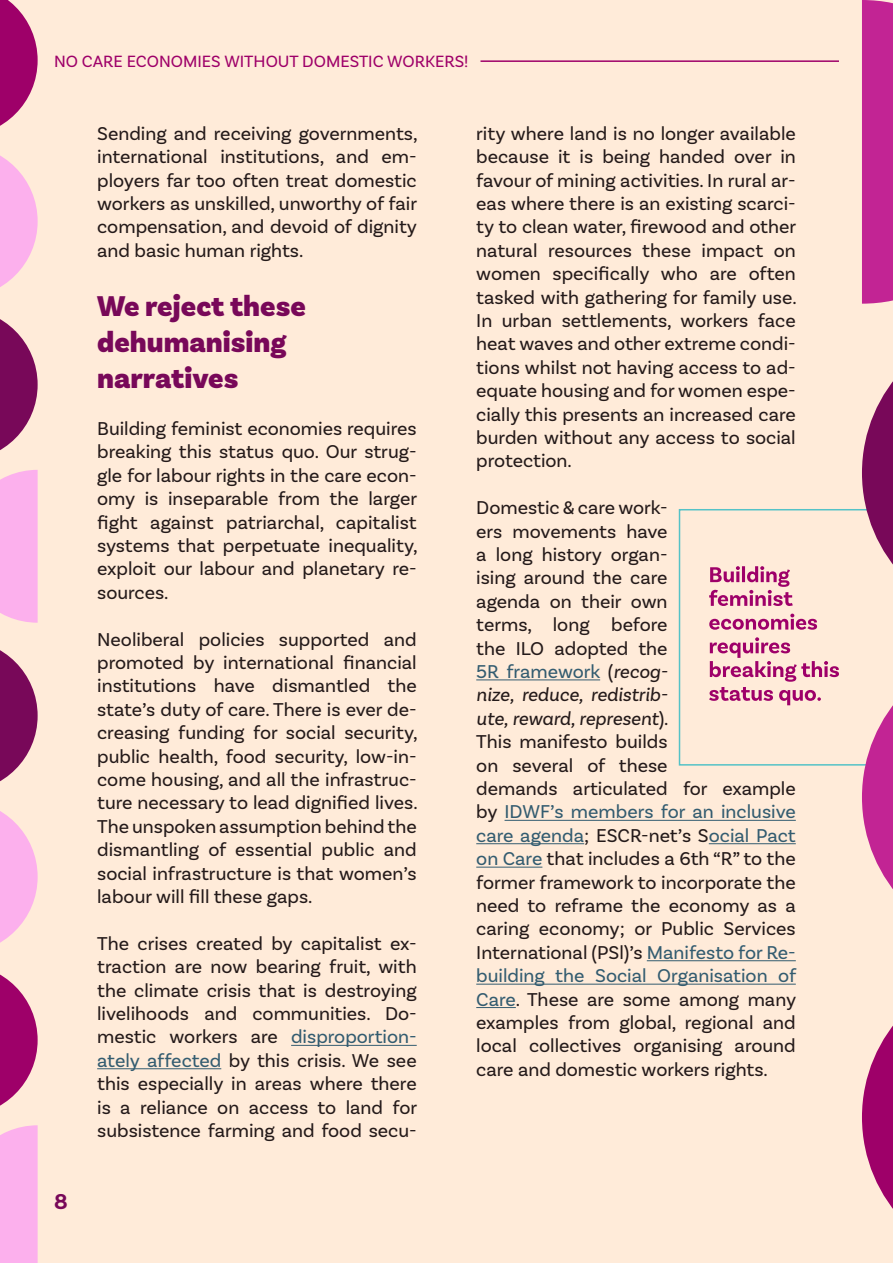
<style>
.page{position:relative;width:893px;height:1263px;background:#ffebd9}
.page>*{position:absolute;margin:0;border:0;box-sizing:border-box;transform-origin:0 0}
.t1{font:900 30px/36px "Basic Sans";color:#780859}
.t2{font:700 22.5px "Basic Sans";color:#780859}
.t3{font:19.5px/23.4px "Basic Sans";color:#241a1a;text-align:justify}
.t4{font:17.1px "Basic Sans";color:#9e0069}
.s1{color:#335c70}
.s2{font-style:italic}
</style>
<div class="page">
<hr style="left:480px;top:60px;width:359px;height:2px;background:#9e0069">
<hr style="left:291px;top:1045px;width:126px;height:1px;background:#335c70">
<hr style="left:97px;top:1068px;width:124px;height:1px;background:#335c70">
<hr style="left:476px;top:679px;width:124px;height:1px;background:#335c70">
<hr style="left:505px;top:820px;width:291px;height:1px;background:#335c70">
<hr style="left:476px;top:843px;width:108px;height:1px;background:#335c70">
<hr style="left:709px;top:843px;width:87px;height:1px;background:#335c70">
<hr style="left:476px;top:867px;width:66px;height:1px;background:#335c70">
<hr style="left:647px;top:960px;width:149px;height:1px;background:#335c70">
<hr style="left:476px;top:984px;width:320px;height:1px;background:#335c70">
<hr style="left:476px;top:1007px;width:40px;height:1px;background:#335c70">
<svg style="left:0;top:319px;width:38px;height:131px"></svg>
<svg style="left:0;top:470px;width:38px;height:153px;background:#fcb3eb"></svg>
<svg style="left:0;top:0;width:38px;height:126px"></svg>
<svg style="left:0;top:155px;width:38px;height:132px"></svg>
<svg style="left:0;top:974px;width:38px;height:132px"></svg>
<div style="left:0;top:1125px;width:38px;height:138px;background:#fcb0ed"></div>
<svg style="left:0;top:650px;width:38px;height:132px"></svg>
<svg style="left:0;top:811px;width:38px;height:132px"></svg>
<svg style="left:679px;top:509px;width:183px;height:257px"></svg>
<svg style="left:709px;top:637px;width:130px;height:68px"></svg>
<svg style="left:709px;top:614px;width:108px;height:16px"></svg>
<svg style="left:709px;top:566px;width:84px;height:40px"></svg>
<svg style="left:862px;top:381px;width:31px;height:184px"></svg>
<div style="left:862px;top:0;width:31px;height:304px;background:#c22494"></div>
<svg style="left:862px;top:1025px;width:31px;height:184px"></svg>
<svg style="left:862px;top:705px;width:31px;height:184px"></svg>
<p class="t4" style="left:54px;top:51px;width:416px">NO CARE ECONOMIES WITHOUT DOMESTIC WORKERS!</p>
<p class="t2" style="left:54px;top:1188px;width:15px">8</p>
<p class="t3" style="left:97px;top:121px;width:322px">Sending and receiving governments, international institutions, and em&shy;ployers far too often treat domestic workers as unskilled, unworthy of fair compensation, and devoid of dignity and basic human rights.</p>
<h1 class="t1" style="left:97px;top:289px;width:210px">We reject these dehumanising narratives</h1>
<p class="t3" style="left:97px;top:417px;width:322px">Building feminist economies requires breaking this status quo. Our strug&shy;gle for labour rights in the care econ&shy;omy is inseparable from the larger fight against patriarchal, capitalist systems that perpetuate inequality, exploit our labour and planetary re&shy;sources.</p>
<p class="t3" style="left:97px;top:627px;width:322px">Neoliberal policies supported and promoted by international financial institutions have dismantled the state’s duty of care. There is ever de&shy;creasing funding for social security, public health, food security, low-in&shy;come housing, and all the infrastruc&shy;ture necessary to lead dignified lives.<br>The unspoken assumption behind the dismantling of essential public and social infrastructure is that women’s labour will fill these gaps.</p>
<p class="t3" style="left:97px;top:931px;width:322px">The crises created by capitalist ex&shy;traction are now bearing fruit, with the climate crisis that is destroying livelihoods and communities. Do&shy;mestic workers are <span class="s1">disproportion&shy;ately affected</span> by this crisis. We see this especially in areas where there is a reliance on access to land for subsistence farming and food secu-</p>
<p class="t3" style="left:476px;top:121px;width:322px">rity where land is no longer available because it is being handed over in favour of mining activities. In rural ar&shy;eas where there is an existing scarci&shy;ty to clean water, firewood and other natural resources these impact on women specifically who are often tasked with gathering for family use.<br>In urban settlements, workers face heat waves and other extreme condi&shy;tions whilst not having access to ad&shy;equate housing and for women espe&shy;cially this presents an increased care burden without any access to social protection.</p>
<p class="t3" style="left:476px;top:496px;width:322px;text-align:left">Domestic &amp; care work-<br>ers movements have<br>a long history organ-<br>ising around the care<br>agenda on their own<br>terms, long before<br>the ILO adopted the<br><span class="s1">5R framework</span> (<span class="s2">recog-<br>nize, reduce, redistrib-<br>ute, reward, represent</span>).<br>This manifesto builds<br>on several of these<br>demands articulated for example by <span class="s1">IDWF’s members for an inclusive care agenda</span>; ESCR-net’s S<span class="s1">ocial Pact on Care</span> that includes a 6th “R” to the former framework to incorporate the need to reframe the economy as a caring economy; or Public Services<br>International (PSl)’s <span class="s1">Manifesto for Re&shy;building the Social Organisation of<br>Care</span>. These are some among many examples from global, regional and local collectives organising around care and domestic workers rights.</p>
</div>
